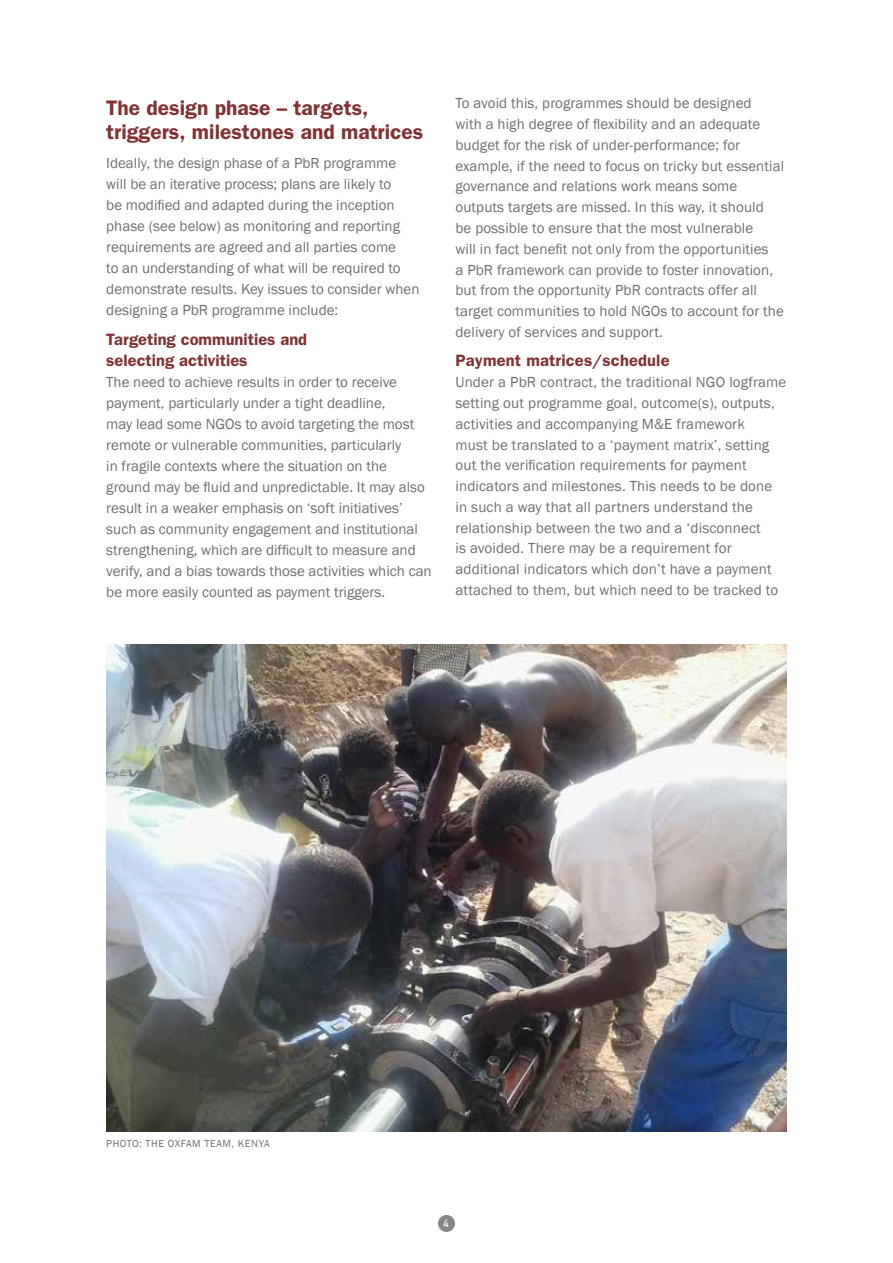
<style>
.page{position:relative;width:893px;height:1263px;background:#fff}
.page>*{position:absolute;margin:0;border:0;box-sizing:border-box;transform-origin:0 0}
.t1{font:600 21px/24px "Franklin Gothic";color:#823234}
.t2{font:600 16.5px/21px "Franklin Gothic";color:#823234}
.t3{font:15px/20.9px "Franklin Gothic";color:#706f6f}
.t4{font:10.5px "Franklin Gothic";letter-spacing:.05em;color:#706f6f}
.t5{font:700 10.5px "DIN Alternate";color:#fff}
</style>
<div class="page">
<div style="left:438px;top:1215px;width:17px;height:17px;background:#878787;border-radius:50%"></div>
<img style="left:106px;top:644px;width:681px;height:487px">
<h1 class="t1" style="left:106px;top:95px;width:319px">The design phase – targets, triggers, milestones and matrices</h1>
<p class="t3" style="left:106px;top:153px;width:315px">Ideally, the design phase of a PbR programme will be an iterative process; plans are likely to<br>be modified and adapted during the inception phase (see below) as monitoring and reporting requirements are agreed and all parties come<br>to an understanding of what will be required to demonstrate results. Key issues to consider when designing a PbR programme include:</p>
<p class="t2" style="left:106px;top:328px;width:202px">Targeting communities and selecting activities</p>
<p class="t3" style="left:106px;top:372px;width:327px">The need to achieve results in order to receive payment, particularly under a tight deadline,<br>may lead some NGOs to avoid targeting the most remote or vulnerable communities, particularly<br>in fragile contexts where the situation on the ground may be fluid and unpredictable. It may also result in a weaker emphasis on ‘soft initiatives’ such as community engagement and institutional strengthening, which are difficult to measure and verify, and a bias towards those activities which can be more easily counted as payment triggers.</p>
<p class="t3" style="left:455px;top:93px;width:330px">To avoid this, programmes should be designed<br>with a high degree of flexibility and an adequate budget for the risk of under-performance; for example, if the need to focus on tricky but essential governance and relations work means some outputs targets are missed. In this way, it should<br>be possible to ensure that the most vulnerable<br>will in fact benefit not only from the opportunities<br>a PbR framework can provide to foster innovation, but from the opportunity PbR contracts offer all target communities to hold NGOs to account for the delivery of services and support.</p>
<p class="t2" style="left:455px;top:350px;width:216px">Payment matrices/schedule</p>
<p class="t3" style="left:455px;top:372px;width:332px">Under a PbR contract, the traditional NGO logframe setting out programme goal, outcome(s), outputs, activities and accompanying M&amp;E framework<br>must be translated to a ‘payment matrix’, setting out the verification requirements for payment indicators and milestones. This needs to be done in such a way that all partners understand the relationship between the two and a ‘disconnect<br>is avoided. There may be a requirement for additional indicators which don’t have a payment attached to them, but which need to be tracked to</p>
<p class="t4" style="left:106px;top:1137px;width:165px">PHOTO: THE OXFAM TEAM, KENYA</p>
<p class="t5" style="left:443px;top:1215px;width:7px">4</p>
</div>
